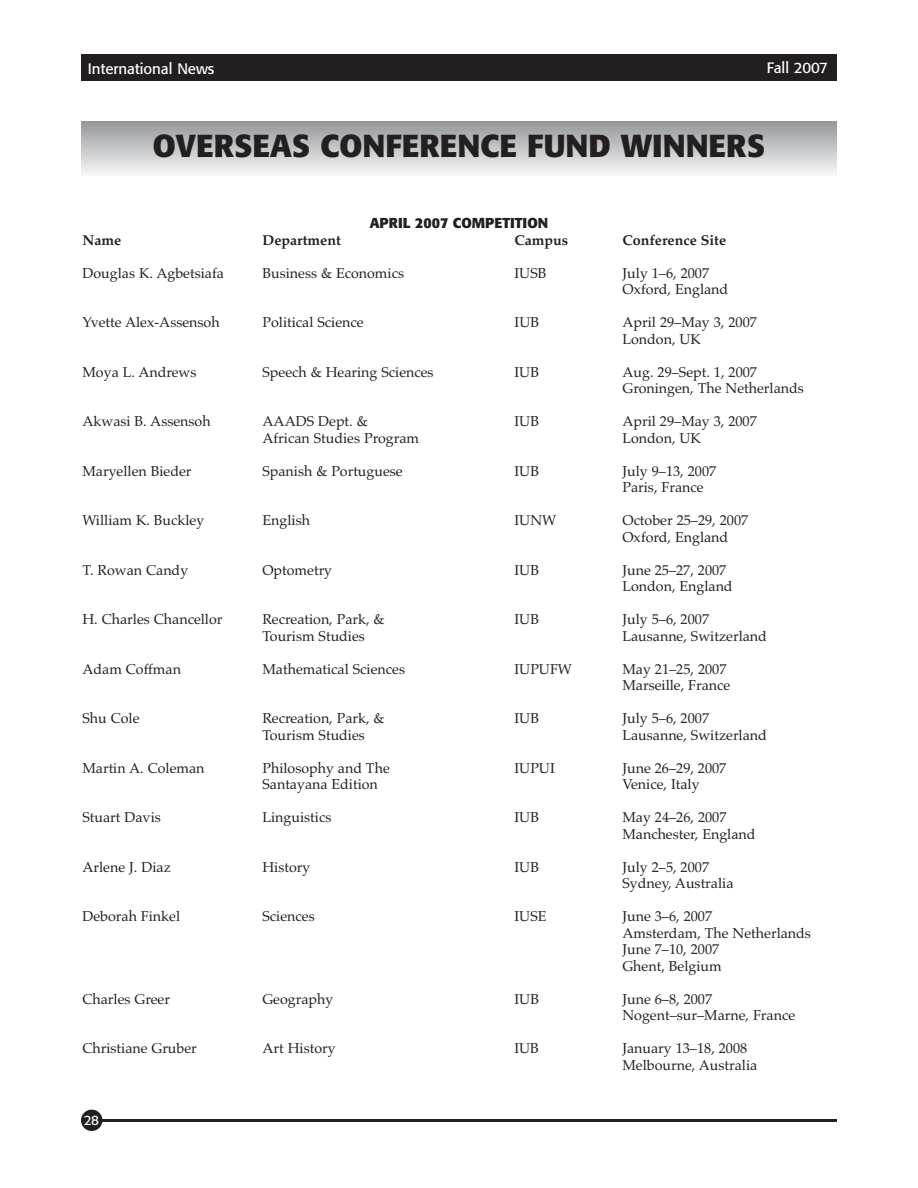
<style>
.page{position:relative;width:918px;height:1188px;background:#fff}
.page>*{position:absolute;margin:0;border:0;box-sizing:border-box;transform-origin:0 0}
.t1{font:700 31.5px "Formata";color:#231f20}
.t2{font:15px "Formata";color:#fff}
.t3{font:14.25px/16.5px "Palatino";color:#231f20}
.t4{font:700 14.25px "Palatino";color:#231f20}
.t5{font:700 14.25px "Formata";color:#231f20}
.t6{font:13.5px "Formata";color:#fff}
</style>
<div class="page">
<div style="left:81px;top:54px;width:756px;height:27px;background:#231f20"></div>
<hr style="left:81px;top:1119px;width:756px;height:3px;background:#231f20">
<div style="left:81px;top:1110px;width:21px;height:21px;background:#231f20;border-radius:50%"></div>
<div style="left:81px;top:122px;width:756px;height:54px;background:linear-gradient(to bottom,#95989b,#f5f6f7)"></div>
<p class="t2" style="left:88px;top:62px;width:128px">International News</p>
<p class="t2" style="left:767px;top:61px;width:63px">Fall 2007</p>
<p class="t1" style="left:153px;top:131px;width:614px">OVERSEAS CONFERENCE FUND WINNERS</p>
<p class="t5" style="left:370px;top:217px;width:180px">APRIL 2007 COMPETITION</p>
<p class="t4" style="left:83px;top:234px;width:40px">Name</p>
<p class="t4" style="left:263px;top:234px;width:80px">Department</p>
<p class="t4" style="left:515px;top:234px;width:55px">Campus</p>
<p class="t4" style="left:623px;top:234px;width:105px">Conference Site</p>
<p class="t3" style="left:83px;top:266px;width:143px">Douglas K. Agbetsiafa</p>
<p class="t3" style="left:263px;top:266px;width:143px">Business &amp; Economics</p>
<p class="t3" style="left:515px;top:266px;width:34px">IUSB</p>
<p class="t3" style="left:623px;top:266px;width:107px">July 1–6, 2007<br>Oxford, England</p>
<p class="t3" style="left:83px;top:316px;width:139px">Yvette Alex-Assensoh</p>
<p class="t3" style="left:263px;top:316px;width:103px">Political Science</p>
<p class="t3" style="left:515px;top:316px;width:26px">IUB</p>
<p class="t3" style="left:623px;top:316px;width:136px">April 29–May 3, 2007<br>London, UK</p>
<p class="t3" style="left:83px;top:365px;width:116px">Moya L. Andrews</p>
<p class="t3" style="left:263px;top:365px;width:173px">Speech &amp; Hearing Sciences</p>
<p class="t3" style="left:515px;top:365px;width:26px">IUB</p>
<p class="t3" style="left:622px;top:365px;width:183px">Aug. 29–Sept. 1, 2007<br>Groningen, The Netherlands</p>
<p class="t3" style="left:82px;top:415px;width:130px">Akwasi B. Assensoh</p>
<p class="t3" style="left:262px;top:415px;width:107px">AAADS Dept. &amp;</p>
<p class="t3" style="left:514px;top:415px;width:26px">IUB</p>
<p class="t3" style="left:622px;top:415px;width:136px">April 29–May 3, 2007</p>
<p class="t3" style="left:262px;top:431px;width:158px">African Studies Program</p>
<p class="t3" style="left:622px;top:431px;width:80px">London, UK</p>
<p class="t3" style="left:82px;top:464px;width:111px">Maryellen Bieder</p>
<p class="t3" style="left:262px;top:464px;width:142px">Spanish &amp; Portuguese</p>
<p class="t3" style="left:515px;top:464px;width:26px">IUB</p>
<p class="t3" style="left:622px;top:464px;width:95px">July 9–13, 2007<br>Paris, France</p>
<p class="t3" style="left:82px;top:514px;width:123px">William K. Buckley</p>
<p class="t3" style="left:262px;top:514px;width:49px">English</p>
<p class="t3" style="left:514px;top:514px;width:43px">IUNW</p>
<p class="t3" style="left:622px;top:514px;width:127px">October 25–29, 2007<br>Oxford, England</p>
<p class="t3" style="left:82px;top:563px;width:107px">T. Rowan Candy</p>
<p class="t3" style="left:262px;top:563px;width:71px">Optometry</p>
<p class="t3" style="left:514px;top:563px;width:26px">IUB</p>
<p class="t3" style="left:622px;top:563px;width:112px">June 25–27, 2007<br>London, England</p>
<p class="t3" style="left:82px;top:613px;width:142px">H. Charles Chancellor</p>
<p class="t3" style="left:262px;top:613px;width:124px">Recreation, Park, &amp;</p>
<p class="t3" style="left:514px;top:613px;width:26px">IUB</p>
<p class="t3" style="left:622px;top:613px;width:88px">July 5–6, 2007</p>
<p class="t3" style="left:262px;top:629px;width:104px">Tourism Studies</p>
<p class="t3" style="left:622px;top:629px;width:146px">Lausanne, Switzerland</p>
<p class="t3" style="left:82px;top:662px;width:100px">Adam Coffman</p>
<p class="t3" style="left:262px;top:662px;width:144px">Mathematical Sciences</p>
<p class="t3" style="left:514px;top:662px;width:59px">IUPUFW</p>
<p class="t3" style="left:622px;top:662px;width:109px">May 21–25, 2007<br>Marseille, France</p>
<p class="t3" style="left:82px;top:712px;width:59px">Shu Cole</p>
<p class="t3" style="left:262px;top:712px;width:124px">Recreation, Park, &amp;</p>
<p class="t3" style="left:514px;top:712px;width:26px">IUB</p>
<p class="t3" style="left:622px;top:712px;width:88px">July 5–6, 2007</p>
<p class="t3" style="left:262px;top:728px;width:104px">Tourism Studies</p>
<p class="t3" style="left:622px;top:728px;width:146px">Lausanne, Switzerland</p>
<p class="t3" style="left:82px;top:761px;width:124px">Martin A. Coleman</p>
<p class="t3" style="left:262px;top:761px;width:129px">Philosophy and The</p>
<p class="t3" style="left:514px;top:761px;width:42px">IUPUI</p>
<p class="t3" style="left:622px;top:761px;width:105px">June 26–29, 2007</p>
<p class="t3" style="left:262px;top:778px;width:117px">Santayana Edition</p>
<p class="t3" style="left:622px;top:778px;width:79px">Venice, Italy</p>
<p class="t3" style="left:82px;top:811px;width:80px">Stuart Davis</p>
<p class="t3" style="left:262px;top:811px;width:70px">Linguistics</p>
<p class="t3" style="left:514px;top:811px;width:26px">IUB</p>
<p class="t3" style="left:622px;top:811px;width:135px">May 24–26, 2007<br>Manchester, England</p>
<p class="t3" style="left:82px;top:860px;width:90px">Arlene J. Diaz</p>
<p class="t3" style="left:262px;top:860px;width:50px">History</p>
<p class="t3" style="left:514px;top:860px;width:26px">IUB</p>
<p class="t3" style="left:622px;top:860px;width:113px">July 2–5, 2007<br>Sydney, Australia</p>
<p class="t3" style="left:82px;top:910px;width:99px">Deborah Finkel</p>
<p class="t3" style="left:262px;top:910px;width:54px">Sciences</p>
<p class="t3" style="left:514px;top:910px;width:34px">IUSE</p>
<p class="t3" style="left:622px;top:910px;width:190px">June 3–6, 2007<br>Amsterdam, The Netherlands<br>June 7–10, 2007<br>Ghent, Belgium</p>
<p class="t3" style="left:82px;top:992px;width:89px">Charles Greer</p>
<p class="t3" style="left:262px;top:992px;width:72px">Geography</p>
<p class="t3" style="left:514px;top:992px;width:26px">IUB</p>
<p class="t3" style="left:622px;top:992px;width:174px">June 6–8, 2007<br>Nogent–sur–Marne, France</p>
<p class="t3" style="left:82px;top:1042px;width:116px">Christiane Gruber</p>
<p class="t3" style="left:262px;top:1042px;width:75px">Art History</p>
<p class="t3" style="left:514px;top:1042px;width:26px">IUB</p>
<p class="t3" style="left:622px;top:1042px;width:136px">January 13–18, 2008<br>Melbourne, Australia</p>
<p class="t6" style="left:84px;top:1114px;width:17px">28</p>
</div>
